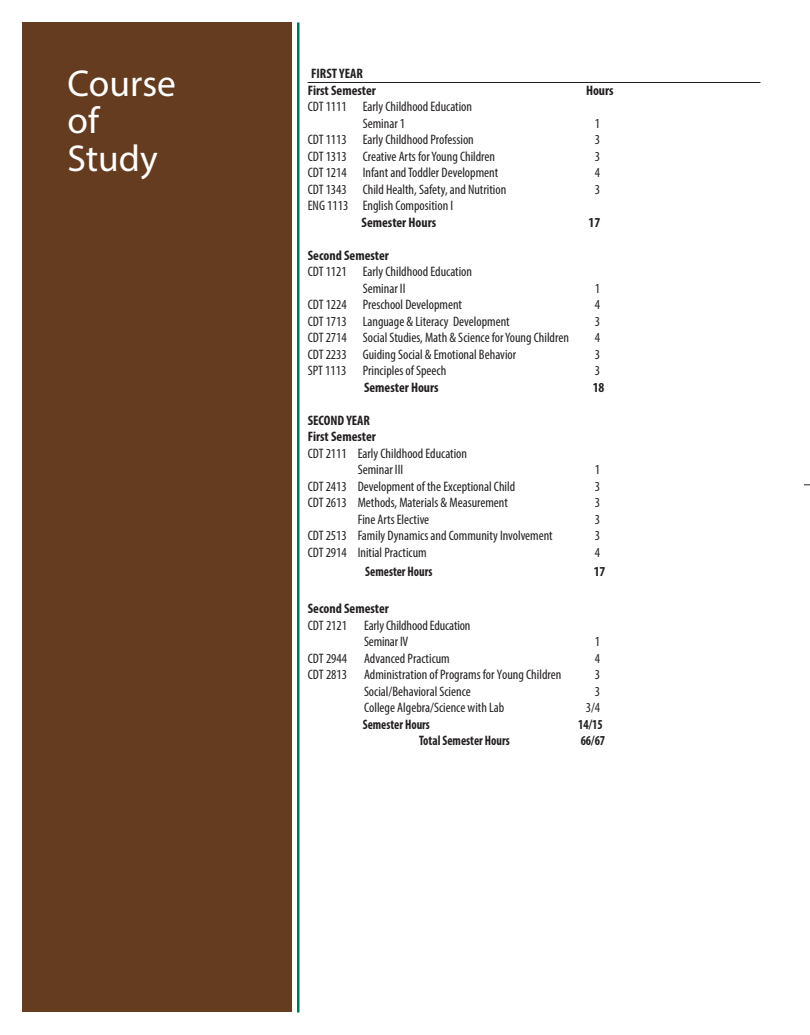
<style>
.page{position:relative;width:810px;height:1035px;background:#fff}
.page>*{position:absolute;margin:0;border:0;box-sizing:border-box;transform-origin:0 0}
.t1{font:37.5px "Myriad Pro";color:#fff}
.course{font:condensed 13.75px "Myriad Pro";color:#231f20}
.Subhead_2{font:condensed 13.75px/16.5px "Myriad Pro";color:#231f20;text-align:center}
.Subhead_2-2{font:700 condensed 13.75px/16.5px "Myriad Pro";color:#231f20}
.Subhead_2-3{font:700 condensed 13.75px "Myriad Pro";color:#231f20;scale:.9 1}
.course-2{font:700 condensed 13.75px "Myriad Pro";color:#231f20;scale:.9 1}
.course-3{font:700 condensed 13.75px "Myriad Pro";color:#231f20}
</style>
<div class="page">
<div style="left:22px;top:22px;width:270px;height:990px;background:#653c20"></div>
<hr style="left:297px;top:22px;width:3px;height:990px;background:#007754">
<hr style="left:308px;top:82px;width:452px;height:1px;background:#231f20">
<p class="t1" style="left:68px;top:60px;width:110px">Course</p>
<p class="t1" style="left:68px;top:97px;width:33px">of</p>
<p class="t1" style="left:68px;top:135px;width:92px">Study</p>
<p class="Subhead_2-2" style="left:308px;top:65px;width:70px">FIRST YEAR<br>First Semester</p>
<p class="Subhead_2-2" style="left:586px;top:82px;width:29px">Hours</p>
<p class="course" style="left:308px;top:99px;width:166px">CDT 1111 Early Childhood Education</p>
<p class="course" style="left:363px;top:115px;width:44px">Seminar 1</p>
<p class="course" style="left:595px;top:115px;width:7px">1</p>
<p class="course" style="left:308px;top:132px;width:168px">CDT 1113 Early Childhood Profession</p>
<p class="course" style="left:595px;top:132px;width:7px">3</p>
<p class="course" style="left:308px;top:148px;width:189px">CDT 1313 Creative Arts for Young Children</p>
<p class="course" style="left:595px;top:148px;width:7px">3</p>
<p class="course" style="left:308px;top:165px;width:192px">CDT 1214 Infant and Toddler Development</p>
<p class="course" style="left:595px;top:165px;width:7px">4</p>
<p class="course" style="left:308px;top:181px;width:200px">CDT 1343 Child Health, Safety, and Nutrition</p>
<p class="course" style="left:595px;top:181px;width:7px">3</p>
<p class="course" style="left:308px;top:198px;width:147px">ENG 1113 English Composition I</p>
<p class="course-3" style="left:362px;top:214px;width:76px">Semester Hours</p>
<p class="course-3" style="left:589px;top:214px;width:13px">17</p>
<p class="Subhead_2-2" style="left:308px;top:247px;width:83px">Second Semester</p>
<p class="course" style="left:308px;top:264px;width:166px">CDT 1121 Early Childhood Education</p>
<p class="course" style="left:363px;top:280px;width:44px">Seminar II</p>
<p class="course" style="left:595px;top:280px;width:7px">1</p>
<p class="course" style="left:308px;top:297px;width:156px">CDT 1224 Preschool Development</p>
<p class="course" style="left:595px;top:297px;width:7px">4</p>
<p class="course" style="left:308px;top:313px;width:203px">CDT 1713 Language &amp; Literacy Development</p>
<p class="course" style="left:595px;top:313px;width:7px">3</p>
<p class="course" style="left:308px;top:330px;width:263px">CDT 2714 Social Studies, Math &amp; Science for Young Children</p>
<p class="course" style="left:595px;top:330px;width:7px">4</p>
<p class="course" style="left:308px;top:346px;width:210px">CDT 2233 Guiding Social &amp; Emotional Behavior</p>
<p class="course" style="left:595px;top:346px;width:7px">3</p>
<p class="course" style="left:308px;top:363px;width:140px">SPT 1113 Principles of Speech</p>
<p class="course" style="left:595px;top:363px;width:7px">3</p>
<p class="Subhead_2-2" style="left:364px;top:379px;width:76px">Semester Hours</p>
<p class="Subhead_2-2" style="left:593px;top:379px;width:13px">18</p>
<p class="Subhead_2-2" style="left:308px;top:412px;width:64px">SECOND YEAR</p>
<p class="Subhead_2-2" style="left:308px;top:428px;width:70px">First Semester</p>
<p class="course" style="left:308px;top:445px;width:161px">CDT 2111 Early Childhood Education</p>
<p class="course" style="left:358px;top:462px;width:47px">Seminar III</p>
<p class="course" style="left:595px;top:462px;width:7px">1</p>
<p class="course" style="left:308px;top:478px;width:209px">CDT 2413 Development of the Exceptional Child</p>
<p class="course" style="left:595px;top:478px;width:7px">3</p>
<p class="course" style="left:308px;top:495px;width:202px">CDT 2613 Methods, Materials &amp; Measurement</p>
<p class="course" style="left:595px;top:495px;width:7px">3</p>
<p class="course" style="left:358px;top:511px;width:73px">Fine Arts Elective</p>
<p class="course" style="left:595px;top:511px;width:7px">3</p>
<p class="course" style="left:308px;top:528px;width:247px">CDT 2513 Family Dynamics and Community Involvement</p>
<p class="course" style="left:595px;top:528px;width:7px">3</p>
<p class="Subhead_2" style="left:308px;top:544px;width:120px">CDT 2914 Initial Practicum</p>
<p class="Subhead_2" style="left:595px;top:544px;width:7px">4</p>
<p class="Subhead_2-3" style="left:365px;top:562px;width:76px">Semester Hours</p>
<p class="Subhead_2-2" style="left:594px;top:563px;width:13px">17</p>
<p class="Subhead_2-2" style="left:308px;top:600px;width:83px">Second Semester</p>
<p class="Subhead_2" style="left:308px;top:617px;width:164px">CDT 2121 Early Childhood Education<br>Seminar IV</p>
<p class="Subhead_2" style="left:595px;top:633px;width:7px">1</p>
<p class="Subhead_2" style="left:308px;top:650px;width:144px">CDT 2944 Advanced Practicum</p>
<p class="Subhead_2" style="left:595px;top:650px;width:7px">4</p>
<p class="Subhead_2" style="left:308px;top:666px;width:255px">CDT 2813 Administration of Programs for Young Children</p>
<p class="Subhead_2" style="left:595px;top:666px;width:7px">3</p>
<p class="Subhead_2" style="left:364px;top:683px;width:108px">Social/Behavioral Science</p>
<p class="Subhead_2" style="left:595px;top:683px;width:7px">3</p>
<p class="Subhead_2" style="left:364px;top:699px;width:142px">College Algebra/Science with Lab</p>
<p class="Subhead_2" style="left:586px;top:699px;width:16px">3/4</p>
<p class="course-2" style="left:363px;top:715px;width:76px">Semester Hours</p>
<p class="course-2" style="left:578px;top:715px;width:29px">14/15</p>
<p class="Subhead_2-3" style="left:419px;top:732px;width:102px">Total Semester Hours</p>
<p class="Subhead_2-3" style="left:581px;top:732px;width:29px">66/67</p>
</div>
